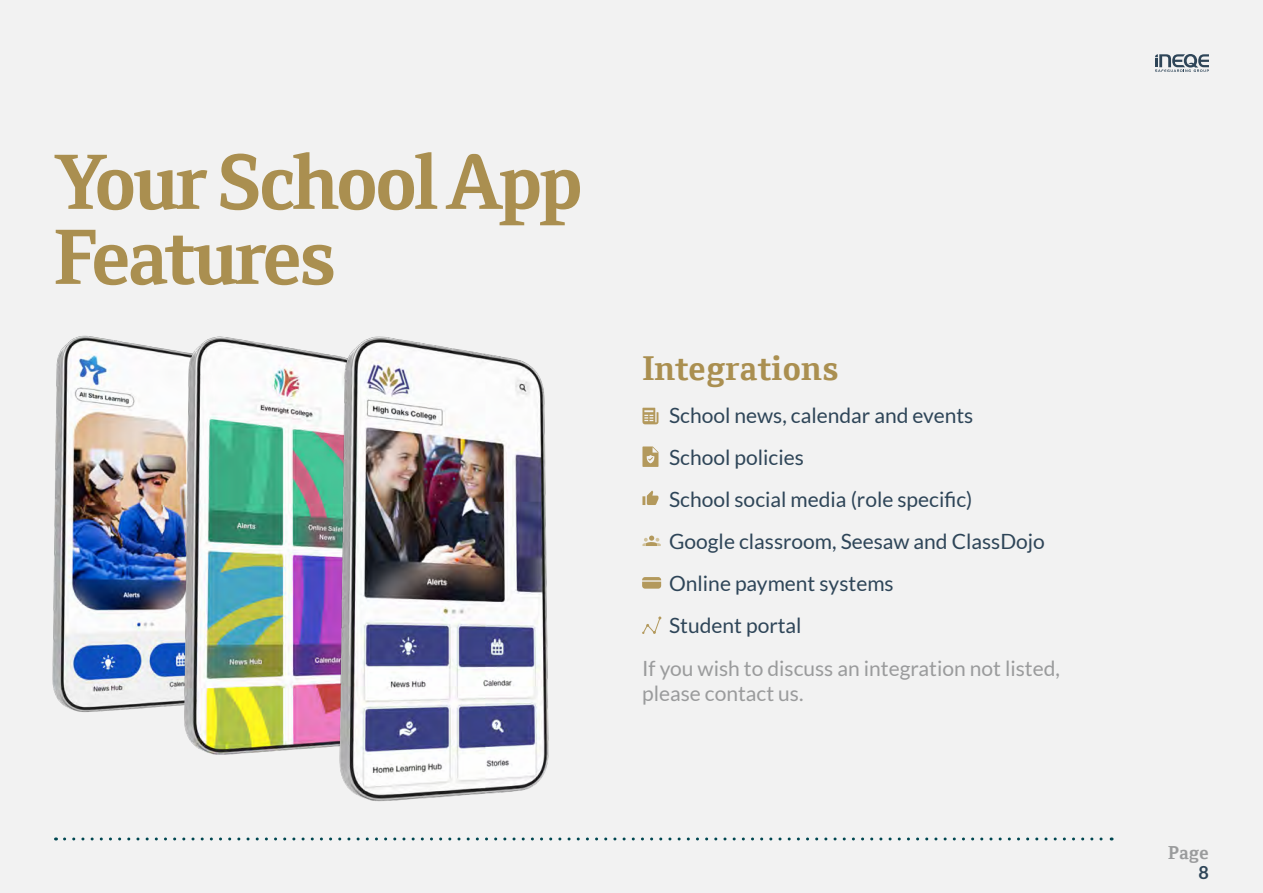
<style>
.page{position:relative;width:1263px;height:893px;background:#f2f2f2}
.page>*{position:absolute;margin:0;border:0;box-sizing:border-box;transform-origin:0 0}
.t1{font:700 75px/75px "Cordale";letter-spacing:-.05em;color:#aa8f50}
.t2{font:700 33px "Cordale";color:#aa8f50}
.t3{font:21px/42px "Lato";color:#2e4558}
.t4{font:21px/25.2px "Lato";color:#9a9b9c}
.t5{font:700 18px "Cordale";color:#9a9b9c}
.t6{font:700 18px "Lato";color:#2e4558}
</style>
<div class="page">
<svg style="left:1155px;top:54px;width:54px;height:18px"></svg>
<svg style="left:642px;top:408px;width:16px;height:16px"></svg>
<svg style="left:642px;top:446px;width:16px;height:21px"></svg>
<svg style="left:642px;top:490px;width:16px;height:15px"></svg>
<svg style="left:642px;top:536px;width:19px;height:10px"></svg>
<svg style="left:642px;top:577px;width:19px;height:12px"></svg>
<svg style="left:642px;top:616px;width:19px;height:18px"></svg>
<img style="left:52px;top:335px;width:111px;height:377px">
<img style="left:163px;top:336px;width:140px;height:419px">
<img style="left:303px;top:336px;width:246px;height:466px">
<svg style="left:65px;top:837px;width:1047px;height:3px"></svg>
<h1 class="t1" style="left:54px;top:145px;width:531px">Your School App<br>Features</h1>
<h2 class="t2" style="left:642px;top:349px;width:198px">Integrations</h2>
<p class="t3" style="left:669px;top:395px;width:377px">School news, calendar and events<br>School policies<br>School social media (role specific)<br>Google classroom, Seesaw and ClassDojo<br>Online payment systems<br>Student portal</p>
<p class="t4" style="left:642px;top:655px;width:419px">If you wish to discuss an integration not listed, please contact us.</p>
<p class="t5" style="left:1168px;top:843px;width:42px">Page</p>
<p class="t6" style="left:1198px;top:862px;width:12px">8</p>
</div>
